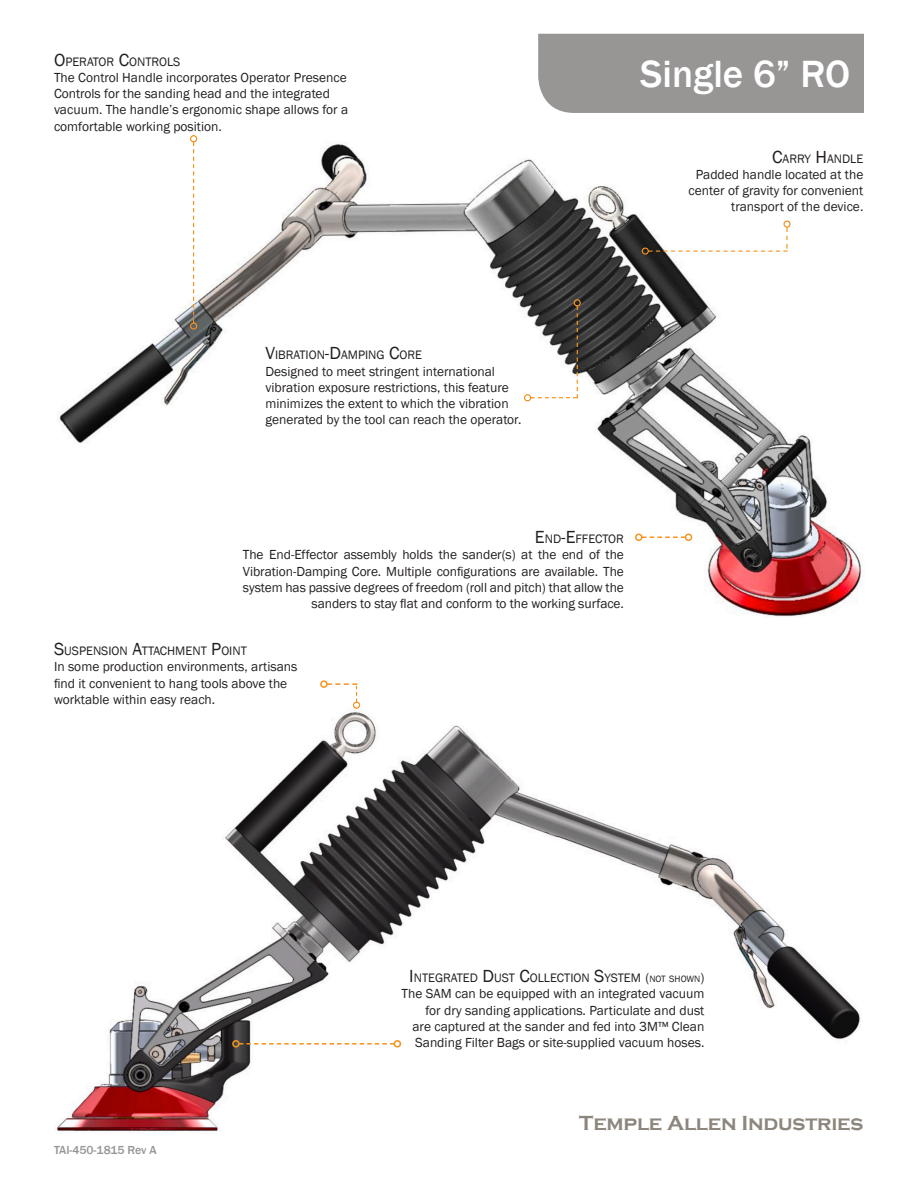
<style>
.page{position:relative;width:918px;height:1188px;background:#fff}
.page>*{position:absolute;margin:0;border:0;box-sizing:border-box;transform-origin:0 0}
.t1{font:500 39px "Franklin Gothic";color:#fff}
.t2{font:700 21px "Copperplate Gothic";letter-spacing:-.01em;color:#8d867d}
.t3{font:13.5px/16.2px "Franklin Gothic";color:#231f20;text-align:right}
.t4{font:12.6px "Franklin Gothic";color:#231f20}
.t5{font:500 12px "Franklin Gothic";color:#989595}
.s1{font-size:18px}
.s2{font-size:13.5px}
.s3{font-size:9.45px}
</style>
<div class="page">
<img style="left:56px;top:712px;width:804px;height:420px">
<img style="left:59px;top:144px;width:803px;height:473px">
<div style="left:538px;top:34px;width:326px;height:79px;background:#989595"></div>
<svg style="left:643px;top:537px;width:42px;height:1px"></svg>
<div style="left:685px;top:534px;width:7px;height:7px;border:2px solid #f7931d;border-radius:50%"></div>
<div style="left:635px;top:534px;width:8px;height:7px;border:2px solid #f7931d;border-radius:50%"></div>
<svg style="left:240px;top:1043px;width:154px;height:2px"></svg>
<div style="left:394px;top:1040px;width:7px;height:8px;border:2px solid #f7931d;border-radius:50%"></div>
<div style="left:232px;top:1040px;width:8px;height:8px;border:2px solid #f7931d;border-radius:50%"></div>
<div style="left:320px;top:680px;width:8px;height:8px;border:2px solid #f7931d;border-radius:50%"></div>
<div style="left:639px;top:245px;width:150px;height:10px;background:#231f20;opacity:.5"></div>
<svg style="left:648px;top:227px;width:140px;height:25px"></svg>
<div style="left:781px;top:219px;width:11px;height:32px;background:#231f20;opacity:.5"></div>
<svg style="left:327px;top:683px;width:30px;height:3px"></svg>
<div style="left:351px;top:685px;width:10px;height:27px;background:#231f20;opacity:.5"></div>
<div style="left:571px;top:298px;width:11px;height:102px;background:#231f20;opacity:.5"></div>
<div style="left:188px;top:134px;width:10px;height:198px;background:#231f20;opacity:.5"></div>
<svg style="left:531px;top:306px;width:47px;height:93px"></svg>
<div style="left:522px;top:392px;width:55px;height:10px;background:#231f20;opacity:.5"></div>
<p class="t4" style="left:54px;top:54px;width:128px"><span class="s1">O</span>PERATOR <span class="s1">C</span>ONTROLS</p>
<p class="t3" style="left:54px;top:70px;width:294px">The Control Handle incorporates Operator Presence</p>
<p class="t3" style="left:54px;top:86px;width:296px;text-align:left">Controls for the sanding head and the integrated vacuum. The handle’s ergonomic shape allows for a comfortable working position.</p>
<p class="t1" style="left:640px;top:50px;width:211px">Single 6” RO</p>
<p class="t4" style="left:772px;top:151px;width:93px"><span class="s1">C</span>ARRY <span class="s1">H</span>ANDLE</p>
<p class="t3" style="left:689px;top:167px;width:176px">Padded handle located at the center of gravity for convenient transport of the device.</p>
<p class="t4" style="left:265px;top:347px;width:158px"><span class="s1">V</span>IBRATION<span class="s1">-D</span>AMPING <span class="s1">C</span>ORE</p>
<p class="t3" style="left:265px;top:363px;width:231px">Designed to meet stringent international</p>
<p class="t3" style="left:265px;top:379px;width:257px;text-align:left">vibration exposure restrictions, this feature minimizes the extent to which the vibration generated by the tool can reach the operator.</p>
<p class="t4" style="left:535px;top:531px;width:91px"><span class="s1">E</span> ND<span class="s1">-E</span> FFECTOR</p>
<p class="t3" style="left:243px;top:547px;width:383px">The End-Effector assembly holds the sander(s) at the end of the Vibration-Damping Core. Multiple configurations are available. The system has passive degrees of freedom (roll and pitch) that allow the sanders to stay flat and conform to the working surface.</p>
<p class="t4" style="left:54px;top:643px;width:194px"><span class="s1">S</span>USPENSION <span class="s1">A</span>TTACH MENT <span class="s1">P</span>OINT</p>
<p class="t3" style="left:54px;top:659px;width:245px;text-align:left">In some production environments, artisans find it convenient to hang tools above the worktable within easy reach.</p>
<p class="t4" style="left:409px;top:970px;width:297px"><span class="s1">I</span> NTEGRATED <span class="s1">D</span> UST <span class="s1">C</span>OLLECTION <span class="s1">S</span>YSTEM <span class="s2">(</span><span class="s3">NOT SHOWN</span><span class="s2">)</span></p>
<p class="t3" style="left:402px;top:986px;width:304px">The SAM can be equipped with an integrated vacuum for dry sanding applications. Particulate and dust<br>are captured at the sander and fed into 3M™ Clean Sanding Filter Bags or site-supplied vacuum hoses.</p>
<p class="t5" style="left:54px;top:1142px;width:104px">TAI-450-1815 Rev A</p>
<p class="t2" style="left:579px;top:1112px;width:286px">Temple Allen Industries</p>
</div>
